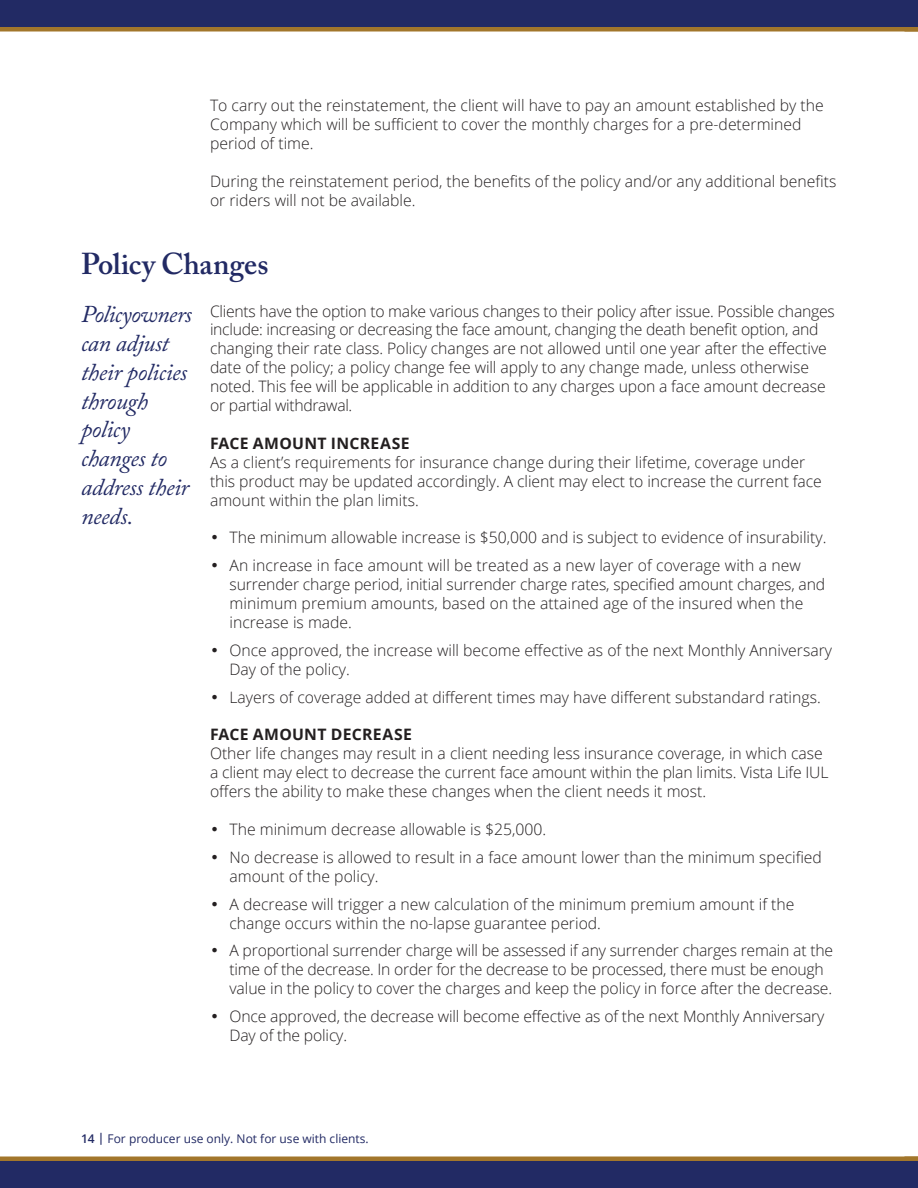
<style>
.page{position:relative;width:918px;height:1188px;background:#fff}
.page>*{position:absolute;margin:0;border:0;box-sizing:border-box;transform-origin:0 0}
.t1{font:600 30px "Adobe Caslon Pro";letter-spacing:-.005em;color:#222a64}
.t2{font:italic 24px/28.8px "Adobe Caslon Pro";letter-spacing:-.015em;color:#222a64}
.t3{font:300 15.75px/18.9px "Open Sans";color:#231f20}
.t4{font:700 15.75px "Open Sans";letter-spacing:.015em;color:#231f20}
.t5{font:12px "Open Sans";color:#222a64}
.s1{font-family:"Times New Roman";font-weight:400;font-size:18px}
.s2{font-weight:600}
</style>
<div class="page">
<div style="left:0;top:0;width:918px;height:27px;background:#222a64"></div>
<div style="left:0;top:27px;width:918px;height:5px;background:#a2762b"></div>
<div style="left:0;top:1161px;width:918px;height:27px;background:#222a64"></div>
<div style="left:0;top:1156px;width:918px;height:5px;background:#a2762b"></div>
<p class="t3" style="left:210px;top:95px;width:615px">To carry out the reinstatement, the client will have to pay an amount established by the<br>Company which will be sufficient to cover the monthly charges for a pre-determined period of time.</p>
<p class="t3" style="left:210px;top:171px;width:628px">During the reinstatement period, the benefits of the policy and/or any additional benefits or riders will not be available.</p>
<p class="t1" style="left:81px;top:246px;width:189px">Policy Changes</p>
<p class="t2" style="left:81px;top:299px;width:113px">Policyowners can adjust their policies through policy changes to address their needs.</p>
<p class="t3" style="left:210px;top:301px;width:626px">Clients have the option to make various changes to their policy after issue. Possible changes include: increasing or decreasing the face amount, changing the death benefit option, and changing their rate class. Policy changes are not allowed until one year after the effective date of the policy; a policy change fee will apply to any change made, unless otherwise noted. This fee will be applicable in addition to any charges upon a face amount decrease or partial withdrawal.</p>
<p class="t4" style="left:210px;top:432px;width:201px">FACE AMOUNT INCREASE</p>
<p class="t3" style="left:210px;top:452px;width:613px">As a client’s requirements for insurance change during their lifetime, coverage under this product may be updated accordingly. A client may elect to increase the current face amount within the plan limits.</p>
<p class="t3" style="left:212px;top:528px;width:616px"><span class="s1">•</span> The minimum allowable increase is $50,000 and is subject to evidence of insurability.</p>
<p class="t3" style="left:230px;top:556px;width:597px;text-indent:-18px"><span class="s1">•</span> An increase in face amount will be treated as a new layer of coverage with a new surrender charge period, initial surrender charge rates, specified amount charges, and minimum premium amounts, based on the attained age of the insured when the increase is made.</p>
<p class="t3" style="left:230px;top:640px;width:604px;text-indent:-18px"><span class="s1">•</span> Once approved, the increase will become effective as of the next Monthly Anniversary<br>Day of the policy.</p>
<p class="t3" style="left:212px;top:687px;width:611px"><span class="s1">•</span> Layers of coverage added at different times may have different substandard ratings.</p>
<p class="t4" style="left:210px;top:724px;width:203px">FACE AMOUNT DECREASE</p>
<p class="t3" style="left:210px;top:744px;width:620px">Other life changes may result in a client needing less insurance coverage, in which case a client may elect to decrease the current face amount within the plan limits. Vista Life IUL offers the ability to make these changes when the client needs it most.</p>
<p class="t3" style="left:212px;top:819px;width:336px"><span class="s1">•</span> The minimum decrease allowable is $25,000.</p>
<p class="t3" style="left:230px;top:847px;width:594px;text-indent:-18px"><span class="s1">•</span> No decrease is allowed to result in a face amount lower than the minimum specified amount of the policy.</p>
<p class="t3" style="left:230px;top:894px;width:566px;text-indent:-18px"><span class="s1">•</span> A decrease will trigger a new calculation of the minimum premium amount if the change occurs within the no-lapse guarantee period.</p>
<p class="t3" style="left:230px;top:941px;width:605px;text-indent:-18px"><span class="s1">•</span> A proportional surrender charge will be assessed if any surrender charges remain at the time of the decrease. In order for the decrease to be processed, there must be enough value in the policy to cover the charges and keep the policy in force after the decrease.</p>
<p class="t3" style="left:230px;top:1007px;width:596px;text-indent:-18px"><span class="s1">•</span> Once approved, the decrease will become effective as of the next Monthly Anniversary<br>Day of the policy.</p>
<p class="t5" style="left:81px;top:1131px;width:289px"><span class="s2">14 |</span> For producer use only. Not for use with clients.</p>
</div>
